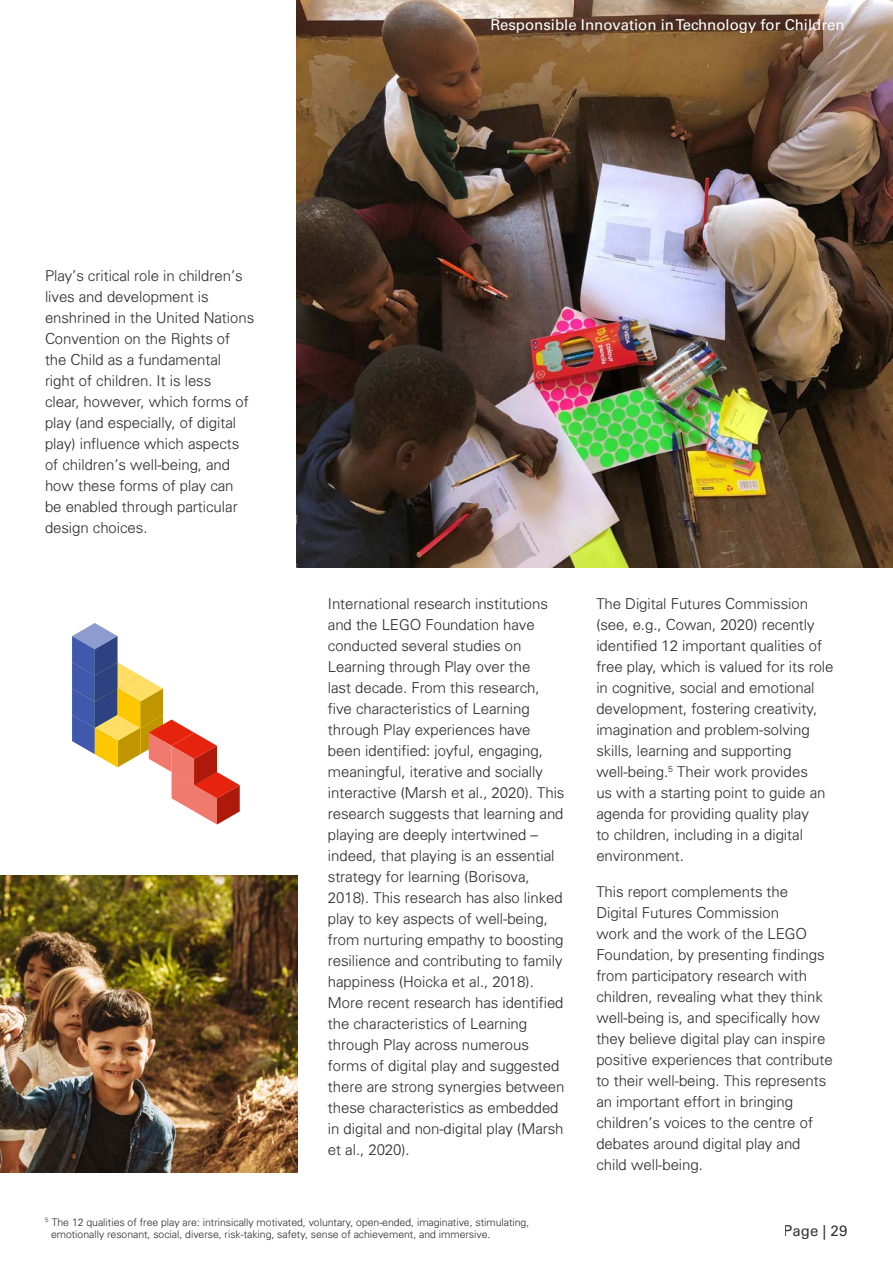
<style>
.page{position:relative;width:893px;height:1263px;background:#fff}
.page>*{position:absolute;margin:0;border:0;box-sizing:border-box;transform-origin:0 0}
.Body_Copy{font:300 15px/21px "Univers";color:#333}
.Body_Copy-2{font:15px "Univers LT Std";color:#fff}
.t1{font:15px "Univers LT Std";color:#333}
.Reference_Copy{font:300 10.5px/12px "Univers";color:#333}
</style>
<div class="page">
<img style="left:297px;top:0;width:596px;height:568px">
<img style="left:0;top:875px;width:298px;height:298px">
<svg style="left:72px;top:623px;width:168px;height:201px"></svg>
<p class="Body_Copy-2" style="left:490px;top:16px;width:356px">Responsible Innovation in Technology for Children</p>
<p class="Body_Copy" style="left:45px;top:265px;width:211px">Play’s critical role in children’s lives and development is enshrined in the United Nations<br>Convention on the Rights of the Child as a fundamental right of children. It is less<br>clear, however, which forms of play (and especially, of digital play) influence which aspects of children’s well-being, and how these forms of play can<br>be enabled through particular design choices.</p>
<p class="Body_Copy" style="left:328px;top:593px;width:238px">International research institutions and the LEGO Foundation have conducted several studies on Learning through Play over the<br>last decade. From this research, five characteristics of Learning through Play experiences have been identified: joyful, engaging, meaningful, iterative and socially interactive (Marsh et al., 2020). This research suggests that learning and playing are deeply intertwined – indeed, that playing is an essential strategy for learning (Borisova, 2018). This research has also linked play to key aspects of well-being, from nurturing empathy to boosting resilience and contributing to family happiness (Hoicka et al., 2018).<br>More recent research has identified the characteristics of Learning through Play across numerous forms of digital play and suggested there are strong synergies between these characteristics as embedded in digital and non-digital play (Marsh et al., 2020).</p>
<p class="Body_Copy" style="left:596px;top:593px;width:239px">The Digital Futures Commission (see, e.g., Cowan, 2020) recently identified 12 important qualities of free play, which is valued for its role in cognitive, social and emotional development, fostering creativity, imagination and problem-solving skills, learning and supporting well-being.<sup>5</sup> Their work provides<br>us with a starting point to guide an agenda for providing quality play<br>to children, including in a digital environment.</p>
<p class="Body_Copy" style="left:596px;top:881px;width:238px">This report complements the<br>Digital Futures Commission<br>work and the work of the LEGO<br>Foundation, by presenting findings from participatory research with children, revealing what they think well-being is, and specifically how they believe digital play can inspire positive experiences that contribute to their well-being. This represents an important effort in bringing children’s voices to the centre of debates around digital play and child well-being.</p>
<p class="Reference_Copy" style="left:51px;top:1216px;width:480px;text-indent:-6px"><sup>5</sup> The 12 qualities of free play are: intrinsically motivated, voluntary, open-ended, imaginative, stimulating, emotionally resonant, social, diverse, risk-taking, safety, sense of achievement, and immersive.</p>
<p class="t1" style="left:784px;top:1222px;width:65px">Page | 29</p>
</div>
